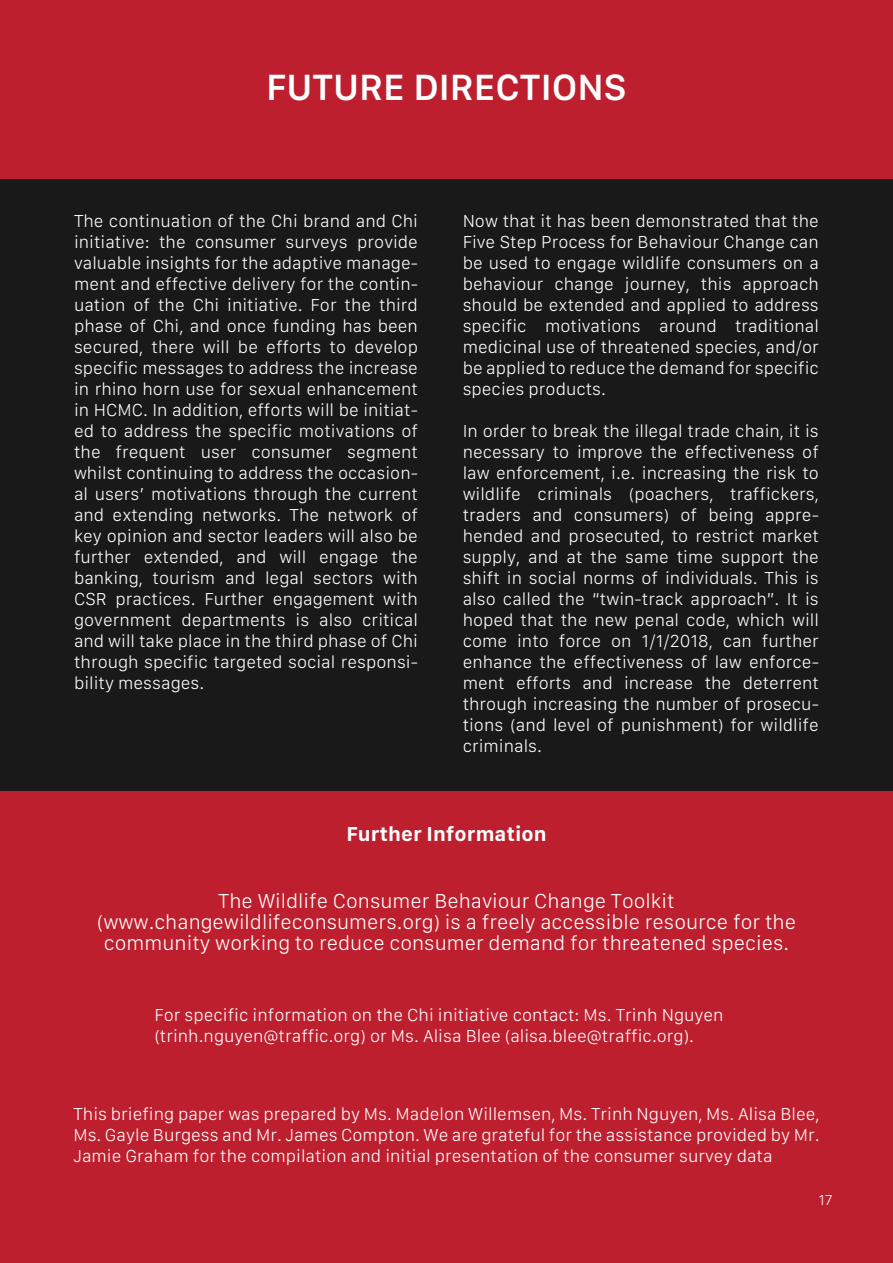
<style>
.page{position:relative;width:893px;height:1263px;background:#fff}
.page>*{position:absolute;margin:0;border:0;box-sizing:border-box;transform-origin:0 0}
.t1{font:600 37.95px "San Francisco Text";color:#fff}
.t2{font:300 21px/21px "San Francisco Text";color:#fff;text-align:center}
.t3{font:700 21px "San Francisco Text";color:#fff}
.t4{font:300 18px/21px "San Francisco Text";color:#fff;text-align:justify}
.t5{font:300 15px "San Francisco Text";color:#fff}
</style>
<div class="page">
<div style="left:0;top:176px;width:893px;height:615px;background:#191919"></div>
<div style="left:0;top:0;width:893px;height:178px;background:#be1f2e"></div>
<div style="left:0;top:791px;width:893px;height:472px;background:#be1f2e"></div>
<h1 class="t1" style="left:266px;top:63px;width:362px">FUTURE DIRECTIONS</h1>
<p class="t4" style="left:74px;top:210px;width:345px">The continuation of the Chi brand and Chi initiative: the consumer surveys provide valuable insights for the adaptive manage&shy;ment and effective delivery for the contin&shy;uation of the Chi initiative. For the third phase of Chi, and once funding has been secured, there will be efforts to develop specific messages to address the increase in rhino horn use for sexual enhancement in HCMC. In addition, efforts will be initiat&shy;ed to address the specific motivations of the frequent user consumer segment whilst continuing to address the occasion&shy;al users’ motivations through the current and extending networks. The network of key opinion and sector leaders will also be further extended, and will engage the banking, tourism and legal sectors with CSR practices. Further engagement with government departments is also critical and will take place in the third phase of Chi through specific targeted social responsi&shy;bility messages.</p>
<p class="t4" style="left:463px;top:210px;width:358px">Now that it has been demonstrated that the Five Step Process for Behaviour Change can be used to engage wildlife consumers on a behaviour change journey, this approach should be extended and applied to address specific motivations around traditional medicinal use of threatened species, and/or be applied to reduce the demand for specific species products.</p>
<p class="t4" style="left:463px;top:420px;width:358px">In order to break the illegal trade chain, it is necessary to improve the effectiveness of law enforcement, i.e. increasing the risk to wildlife criminals (poachers, traffickers, traders and consumers) of being appre&shy;hended and prosecuted, to restrict market supply, and at the same time support the shift in social norms of individuals. This is also called the “twin-track approach”. It is hoped that the new penal code, which will come into force on 1/1/2018, can further enhance the effectiveness of law enforce&shy;ment efforts and increase the deterrent through increasing the number of prosecu&shy;tions (and level of punishment) for wildlife criminals.</p>
<p class="t3" style="left:346px;top:820px;width:202px">Further Information</p>
<p class="t2" style="left:97px;top:890px;width:701px">The Wildlife Consumer Behaviour Change Toolkit (www.changewildlifeconsumers.org) is a freely accessible resource for the community working to reduce consumer demand for threatened species.</p>
<p class="t4" style="left:154px;top:1004px;width:571px">For specific information on the Chi initiative contact: Ms. Trinh Nguyen (trinh.nguyen@traffic.org) or Ms. Alisa Blee (alisa.blee@traffic.org).</p>
<p class="t4" style="left:73px;top:1103px;width:748px">This briefing paper was prepared by Ms. Madelon Willemsen, Ms. Trinh Nguyen, Ms. Alisa Blee, Ms. Gayle Burgess and Mr. James Compton. We are grateful for the assistance provided by Mr.<br>Jamie Graham for the compilation and initial presentation of the consumer survey data</p>
<p class="t5" style="left:818px;top:1190px;width:16px">17</p>
</div>
